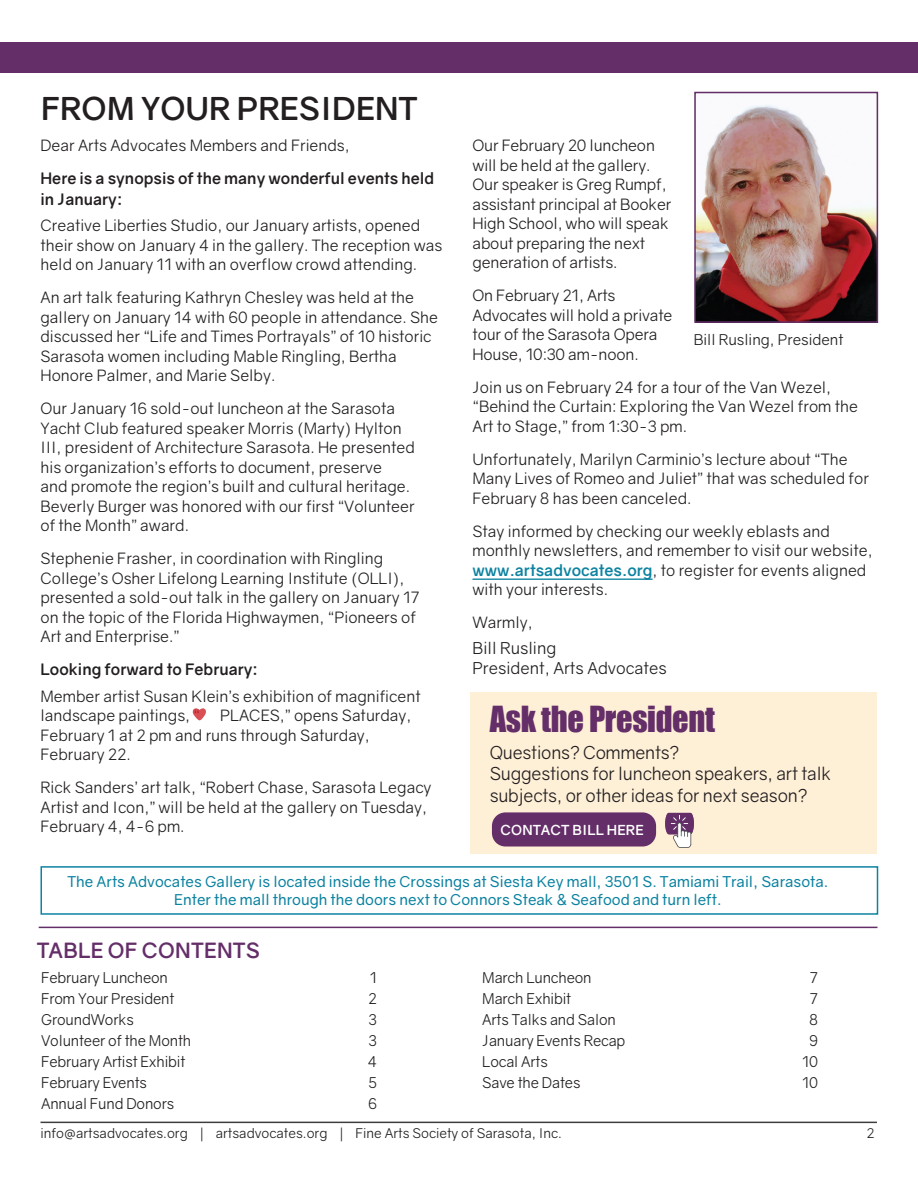
<style>
.page{position:relative;width:918px;height:1188px;background:#fff}
.page>*{position:absolute;margin:0;border:0;box-sizing:border-box;transform-origin:0 0}
.t1{font:33px "Impact";letter-spacing:-.01em;color:#642e69}
.t2{font:700 31.5px "Gravity";color:#231f20}
.t3{font:700 21px "Gravity";letter-spacing:.01em;color:#642e69}
.t4{font:18px/21.8px "Gravity";letter-spacing:-.01em;color:#231f20}
.t5{font:16.5px/19.5px "Gravity";color:#231f20}
.t6{font:15.75px/19.5px "Gravity";color:#231f20}
.t7{font:700 15.75px/21px "Gravity";color:#231f20}
.t8{font:15px "Gravity";letter-spacing:-.01em;color:#231f20}
.t9{font:15px/18px "Gravity";color:#0d83a1;text-align:center}
.t10{font:700 13.8px "Gravity";letter-spacing:.01em;color:#fff}
.t11{font:13.5px "Gravity";color:#231f20}
.s1{font-weight:700;color:#0d83a1}
</style>
<div class="page">
<hr style="left:472px;top:579px;width:181px;height:1px;background:#0d83a1">
<img style="left:697px;top:105px;width:178px;height:215px">
<div style="left:694px;top:92px;width:184px;height:231px;border:2px solid #642e69"></div>
<div style="left:0;top:43px;width:918px;height:30px;background:#642e69"></div>
<hr style="left:40px;top:1122px;width:837px;height:1px;background:#3e3e3f">
<hr style="left:39px;top:927px;width:839px;height:1px;background:#642e69">
<div style="left:470px;top:693px;width:407px;height:161px;background:#feefd7"></div>
<svg style="left:665px;top:813px;width:29px;height:35px"></svg>
<div style="left:492px;top:812px;width:164px;height:35px;background:#642e69;border-radius:14px"></div>
<svg style="left:193px;top:708px;width:13px;height:12px"></svg>
<div style="left:40px;top:866px;width:838px;height:49px;border:2px solid #0d83a1"></div>
<h2 class="t2" style="left:41px;top:89px;width:378px">FROM YOUR PRESIDENT</h2>
<p class="t6" style="left:40px;top:136px;width:311px">Dear Arts Advocates Members and Friends,</p>
<p class="t7" style="left:40px;top:168px;width:395px">Here is a synopsis of the many wonderful events held in January:</p>
<p class="t6" style="left:40px;top:216px;width:404px">Creative Liberties Studio, our January artists, opened their show on January 4 in the gallery. The reception was held on January 11 with an overflow crowd attending.</p>
<p class="t6" style="left:40px;top:288px;width:399px">An art talk featuring Kathryn Chesley was held at the gallery on January 14 with 60 people in attendance. She discussed her “Life and Times Portrayals” of 10 historic Sarasota women including Mable Ringling, Bertha Honore Palmer, and Marie Selby.</p>
<p class="t6" style="left:40px;top:399px;width:376px">Our January 16 sold-out luncheon at the Sarasota Yacht Club featured speaker Morris (Marty) Hylton III, president of Architecture Sarasota. He presented his organization’s efforts to document, preserve<br>and promote the region’s built and cultural heritage.<br>Beverly Burger was honored with our first “Volunteer of the Month” award.</p>
<p class="t6" style="left:40px;top:549px;width:381px">Stephenie Frasher, in coordination with Ringling College’s Osher Lifelong Learning Institute (OLLI), presented a sold-out talk in the gallery on January 17 on the topic of the Florida Highwaymen, “Pioneers of Art and Enterprise.”</p>
<p class="t7" style="left:40px;top:659px;width:219px">Looking forward to February:</p>
<p class="t6" style="left:40px;top:686px;width:382px">Member artist Susan Klein’s exhibition of magnificent landscape paintings, “</p>
<p class="t6" style="left:40px;top:706px;width:372px;text-indent:180px">PLACES,” opens Saturday,<br>February 1 at 2 pm and runs through Saturday,<br>February 22.</p>
<p class="t6" style="left:40px;top:778px;width:393px">Rick Sanders’ art talk, “Robert Chase, Sarasota Legacy<br>Artist and Icon,” will be held at the gallery on Tuesday,<br>February 4, 4-6 pm.</p>
<p class="t6" style="left:472px;top:136px;width:200px">Our February 20 luncheon will be held at the gallery.<br>Our speaker is Greg Rumpf, assistant principal at Booker<br>High School, who will speak about preparing the next generation of artists.</p>
<p class="t6" style="left:472px;top:286px;width:201px">On February 21, Arts<br>Advocates will hold a private tour of the Sarasota Opera<br>House, 10:30 am-noon.</p>
<p class="t6" style="left:472px;top:377px;width:387px">Join us on February 24 for a tour of the Van Wezel, “Behind the Curtain: Exploring the Van Wezel from the<br>Art to Stage,” from 1:30-3 pm.</p>
<p class="t6" style="left:472px;top:449px;width:398px">Unfortunately, Marilyn Carminio’s lecture about “The<br>Many Lives of Romeo and Juliet” that was scheduled for<br>February 8 has been canceled.</p>
<p class="t6" style="left:472px;top:521px;width:402px">Stay informed by checking our weekly eblasts and monthly newsletters, and remember to visit our website, <span class="s1">www.artsadvocates.org</span>, to register for events aligned with your interests.</p>
<p class="t6" style="left:472px;top:613px;width:62px">Warmly,</p>
<p class="t5" style="left:472px;top:639px;width:196px">Bill Rusling<br>President, Arts Advocates</p>
<p class="t8" style="left:694px;top:330px;width:151px">Bill Rusling, President</p>
<h1 class="t1" style="left:490px;top:693px;width:227px">Ask the President</h1>
<p class="t4" style="left:490px;top:741px;width:343px">Questions? Comments?<br>Suggestions for luncheon speakers, art talk subjects, or other ideas for next season?</p>
<p class="t10" style="left:501px;top:821px;width:145px">CONTACT BILL HERE</p>
<p class="t9" style="left:68px;top:872px;width:762px">The Arts Advocates Gallery is located inside the Crossings at Siesta Key mall, 3501 S. Tamiami Trail, Sarasota.<br>Enter the mall through the doors next to Connors Steak &amp; Seafood and turn left.</p>
<h3 class="t3" style="left:37px;top:938px;width:225px">TABLE OF CONTENTS</h3>
<p class="t8" style="left:41px;top:969px;width:128px">February Luncheon</p>
<p class="t8" style="left:370px;top:969px;width:9px">1</p>
<p class="t8" style="left:41px;top:990px;width:135px">From Your President</p>
<p class="t8" style="left:368px;top:990px;width:10px">2</p>
<p class="t8" style="left:41px;top:1011px;width:94px">GroundWorks</p>
<p class="t8" style="left:369px;top:1011px;width:10px">3</p>
<p class="t8" style="left:41px;top:1032px;width:152px">Volunteer of the Month</p>
<p class="t8" style="left:369px;top:1032px;width:10px">3</p>
<p class="t8" style="left:41px;top:1053px;width:146px">February Artist Exhibit</p>
<p class="t8" style="left:368px;top:1053px;width:11px">4</p>
<p class="t8" style="left:41px;top:1074px;width:107px">February Events</p>
<p class="t8" style="left:369px;top:1074px;width:10px">5</p>
<p class="t8" style="left:41px;top:1095px;width:135px">Annual Fund Donors</p>
<p class="t8" style="left:368px;top:1095px;width:10px">6</p>
<p class="t8" style="left:482px;top:969px;width:111px">March Luncheon</p>
<p class="t8" style="left:810px;top:969px;width:10px">7</p>
<p class="t8" style="left:482px;top:990px;width:91px">March Exhibit</p>
<p class="t8" style="left:810px;top:990px;width:10px">7</p>
<p class="t8" style="left:482px;top:1011px;width:135px">Arts Talks and Salon</p>
<p class="t8" style="left:809px;top:1011px;width:10px">8</p>
<p class="t8" style="left:482px;top:1032px;width:145px">January Events Recap</p>
<p class="t8" style="left:809px;top:1032px;width:10px">9</p>
<p class="t8" style="left:482px;top:1053px;width:67px">Local Arts</p>
<p class="t8" style="left:802px;top:1053px;width:17px">10</p>
<p class="t8" style="left:482px;top:1074px;width:100px">Save the Dates</p>
<p class="t8" style="left:802px;top:1074px;width:17px">10</p>
<p class="t11" style="left:40px;top:1125px;width:523px">info@artsadvocates.org | artsadvocates.org | Fine Arts Society of Sarasota, Inc.</p>
<p class="t11" style="left:866px;top:1125px;width:10px">2</p>
</div>
